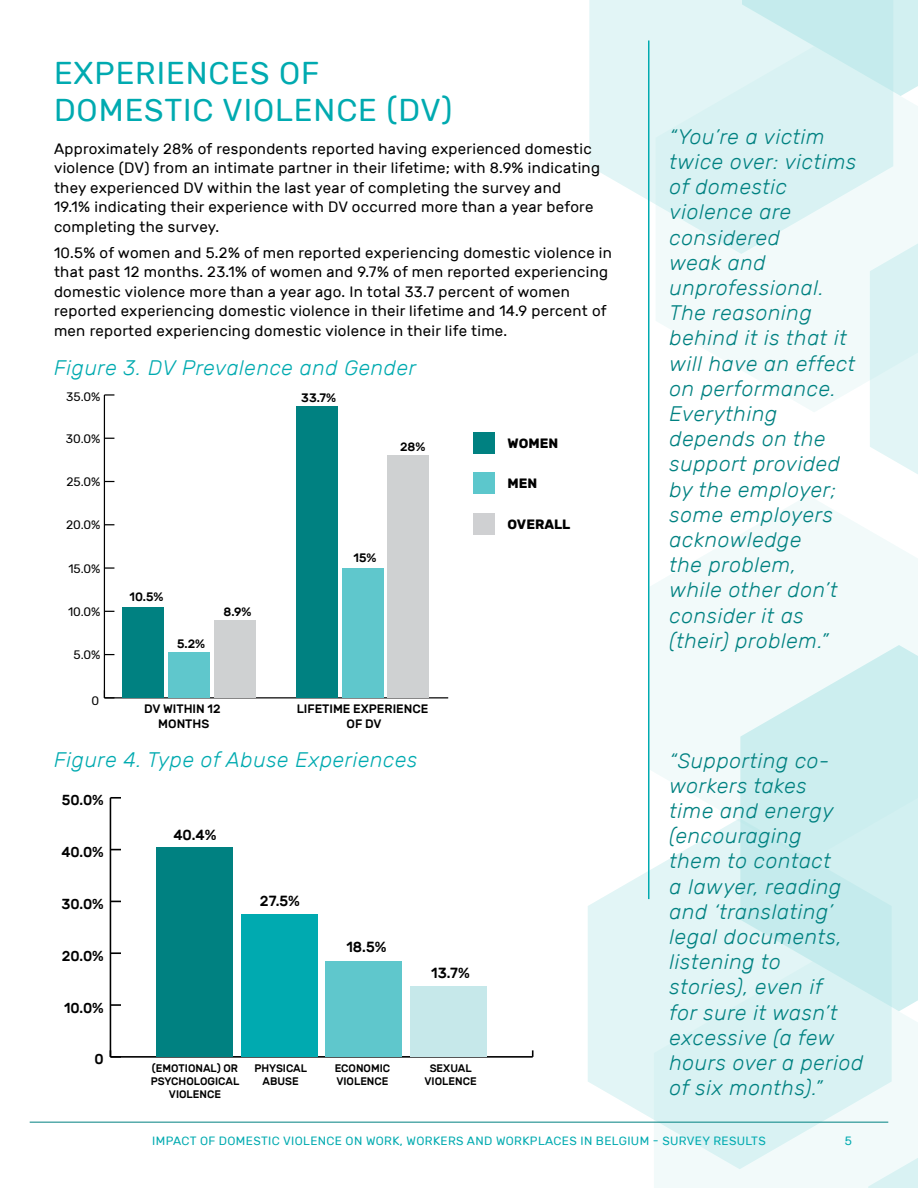
<style>
.page{position:relative;width:918px;height:1188px;background:#fff}
.page>*{position:absolute;margin:0;border:0;box-sizing:border-box;transform-origin:0 0}
.t1{font:31.5px/37.8px "Rubik";letter-spacing:.03em;color:#00aab0}
.t2{font:italic 300 21px/25.2px "Rubik";letter-spacing:.03em;color:#008181}
.t3{font:italic 300 21px "Rubik";letter-spacing:.03em;color:#00aab0}
.t4{font:15px/19.5px "Rubik";letter-spacing:.02em;color:#000}
.t5{font:500 14.7px "Rubik";color:#000}
.t6{font:500 14.55px "Rubik";color:#000}
.t7{font:700 13.5px "Rubik";color:#000}
.t8{font:500 12.15px/14.7px "Rubik";color:#000;text-align:center}
.t9{font:12.15px "Rubik";color:#000}
.t10{font:12px "Rubik";letter-spacing:.03em;color:#00aab0}
.t11{font:500 10.95px/13.2px "Rubik";color:#000;text-align:center}
</style>
<div class="page">
<svg style="left:656px;top:96px;width:262px;height:316px;fill:#f2fafa"></svg>
<div style="left:893px;top:0;width:25px;height:96px;background:#d2f0f1"></div>
<svg style="left:589px;top:0;width:304px;height:254px"></svg>
<svg style="left:870px;top:183px;width:48px;height:291px"></svg>
<svg style="left:650px;top:496px;width:268px;height:322px;fill:#f2fafa"></svg>
<div style="left:654px;top:1011px;width:264px;height:177px;background:#f2fafa"></div>
<svg style="left:740px;top:645px;width:178px;height:366px;fill:#cceeef"></svg>
<svg style="left:588px;top:818px;width:304px;height:351px"></svg>
<svg style="left:868px;top:1099px;width:50px;height:89px"></svg>
<hr style="left:648px;top:40px;width:2px;height:859px;background:#00aab0">
<hr style="left:30px;top:1122px;width:858px;height:1px;background:#008181">
<hr style="left:110px;top:1056px;width:423px;height:2px;background:#000">
<svg style="left:532px;top:1050px;width:2px;height:7px"></svg>
<hr style="left:110px;top:798px;width:1px;height:259px;background:#000">
<svg style="left:110px;top:1050px;width:11px;height:8px"></svg>
<svg style="left:111px;top:1004px;width:10px;height:2px"></svg>
<svg style="left:111px;top:952px;width:10px;height:2px"></svg>
<svg style="left:110px;top:797px;width:11px;height:2px"></svg>
<div style="left:410px;top:986px;width:76px;height:71px;background:#c6e8ea"></div>
<div style="left:326px;top:961px;width:76px;height:96px;background:#5fc7cc"></div>
<div style="left:241px;top:914px;width:76px;height:143px;background:#00aab0"></div>
<div style="left:157px;top:848px;width:76px;height:209px;background:#008181"></div>
<hr style="left:104px;top:697px;width:344px;height:1px;background:#000">
<hr style="left:104px;top:395px;width:1px;height:303px;background:#000">
<svg style="left:105px;top:690px;width:9px;height:8px"></svg>
<svg style="left:105px;top:567px;width:9px;height:2px"></svg>
<svg style="left:104px;top:394px;width:10px;height:2px"></svg>
<div style="left:388px;top:455px;width:41px;height:243px;background:#cfd1d2"></div>
<div style="left:342px;top:568px;width:41px;height:130px;background:#5fc7cc"></div>
<div style="left:296px;top:406px;width:41px;height:292px;background:#008181"></div>
<div style="left:214px;top:621px;width:41px;height:77px;background:#cfd1d2"></div>
<div style="left:168px;top:653px;width:42px;height:45px;background:#5fc7cc"></div>
<div style="left:122px;top:607px;width:42px;height:91px;background:#008181"></div>
<div style="left:473px;top:432px;width:22px;height:22px;background:#008181"></div>
<div style="left:473px;top:472px;width:22px;height:21px;background:#5cc7cc"></div>
<div style="left:473px;top:513px;width:22px;height:22px;background:#cfd0d2"></div>
<h1 class="t1" style="left:54px;top:54px;width:400px">EXPERIENCES OF<br>DOMESTIC VIOLENCE (DV)</h1>
<p class="t4" style="left:54px;top:139px;width:547px">Approximately 28% of respondents reported having experienced domestic violence (DV) from an intimate partner in their lifetime; with 8.9% indicating they experienced DV within the last year of completing the survey and 19.1% indicating their experience with DV occurred more than a year before completing the survey.</p>
<p class="t4" style="left:54px;top:243px;width:560px">10.5% of women and 5.2% of men reported experiencing domestic violence in that past 12 months. 23.1% of women and 9.7% of men reported experiencing domestic violence more than a year ago. In total 33.7 percent of women reported experiencing domestic violence in their lifetime and 14.9 percent of men reported experiencing domestic violence in their life time.</p>
<h2 class="t3" style="left:54px;top:356px;width:364px">Figure 3. DV Prevalence and Gender</h2>
<p class="t9" style="left:66px;top:390px;width:36px">35.0%</p>
<p class="t9" style="left:66px;top:432px;width:36px">30.0%</p>
<p class="t9" style="left:66px;top:475px;width:36px">25.0%</p>
<p class="t9" style="left:66px;top:518px;width:36px">20.0%</p>
<p class="t9" style="left:68px;top:562px;width:34px">15.0%</p>
<p class="t9" style="left:68px;top:605px;width:34px">10.0%</p>
<p class="t9" style="left:74px;top:648px;width:28px">5.0%</p>
<p class="t9" style="left:92px;top:694px;width:9px">0</p>
<p class="t8" style="left:130px;top:590px;width:35px">10.5%</p>
<p class="t8" style="left:177px;top:636px;width:30px">5.2%</p>
<p class="t8" style="left:224px;top:605px;width:29px">8.9%</p>
<p class="t8" style="left:144px;top:702px;width:78px">DV WITHIN 12<br>MONTHS</p>
<p class="t8" style="left:301px;top:390px;width:36px">33.7%</p>
<p class="t8" style="left:400px;top:439px;width:27px">28%</p>
<p class="t8" style="left:354px;top:551px;width:24px">15%</p>
<p class="t8" style="left:297px;top:702px;width:133px">LIFETIME EXPERIENCE<br>OF DV</p>
<h2 class="t3" style="left:54px;top:748px;width:365px">Figure 4. Type of Abuse Experiences</h2>
<p class="t6" style="left:62px;top:792px;width:43px">50.0%</p>
<p class="t6" style="left:61px;top:844px;width:44px">40.0%</p>
<p class="t6" style="left:62px;top:896px;width:44px">30.0%</p>
<p class="t6" style="left:62px;top:948px;width:43px">20.0%</p>
<p class="t6" style="left:64px;top:999px;width:41px">10.0%</p>
<p class="t6" style="left:95px;top:1051px;width:11px">0</p>
<p class="t5" style="left:173px;top:827px;width:45px">40.4%</p>
<p class="t5" style="left:260px;top:893px;width:41px">27.5%</p>
<p class="t5" style="left:346px;top:939px;width:42px">18.5%</p>
<p class="t5" style="left:431px;top:964px;width:40px">13.7%</p>
<p class="t11" style="left:151px;top:1061px;width:90px">(EMOTIONAL) OR<br>PSYCHOLOGICAL<br>VIOLENCE</p>
<p class="t11" style="left:254px;top:1061px;width:54px">PHYSICAL<br>ABUSE</p>
<p class="t11" style="left:335px;top:1061px;width:57px;text-align:left">ECONOMIC<br>VIOLENCE</p>
<p class="t11" style="left:425px;top:1061px;width:54px">SEXUAL<br>VIOLENCE</p>
<p class="t7" style="left:508px;top:436px;width:52px">WOMEN</p>
<p class="t7" style="left:508px;top:475px;width:31px">MEN</p>
<p class="t7" style="left:508px;top:516px;width:64px">OVERALL</p>
<p class="t2" style="left:670px;top:124px;width:188px">“You’re a victim twice over: victims of domestic violence are considered<br>weak and unprofessional.<br>The reasoning behind it is that it will have an effect on performance.<br>Everything depends on the support provided by the employer; some employers acknowledge<br>the problem,<br>while other don’t consider it as (their) problem.”</p>
<h2 class="t2" style="left:670px;top:748px;width:195px">“Supporting co&shy;workers takes<br>time and energy (encouraging<br>them to contact<br>a lawyer, reading and ‘translating’ legal documents, listening to stories), even if<br>for sure it wasn’t excessive (a few hours over a period of six months).”</h2>
<p class="t10" style="left:152px;top:1134px;width:615px">IMPACT OF DOMESTIC VIOLENCE ON WORK, WORKERS AND WORKPLACES IN BELGIUM - SURVEY RESULTS</p>
<p class="t10" style="left:845px;top:1134px;width:9px">5</p>
</div>
